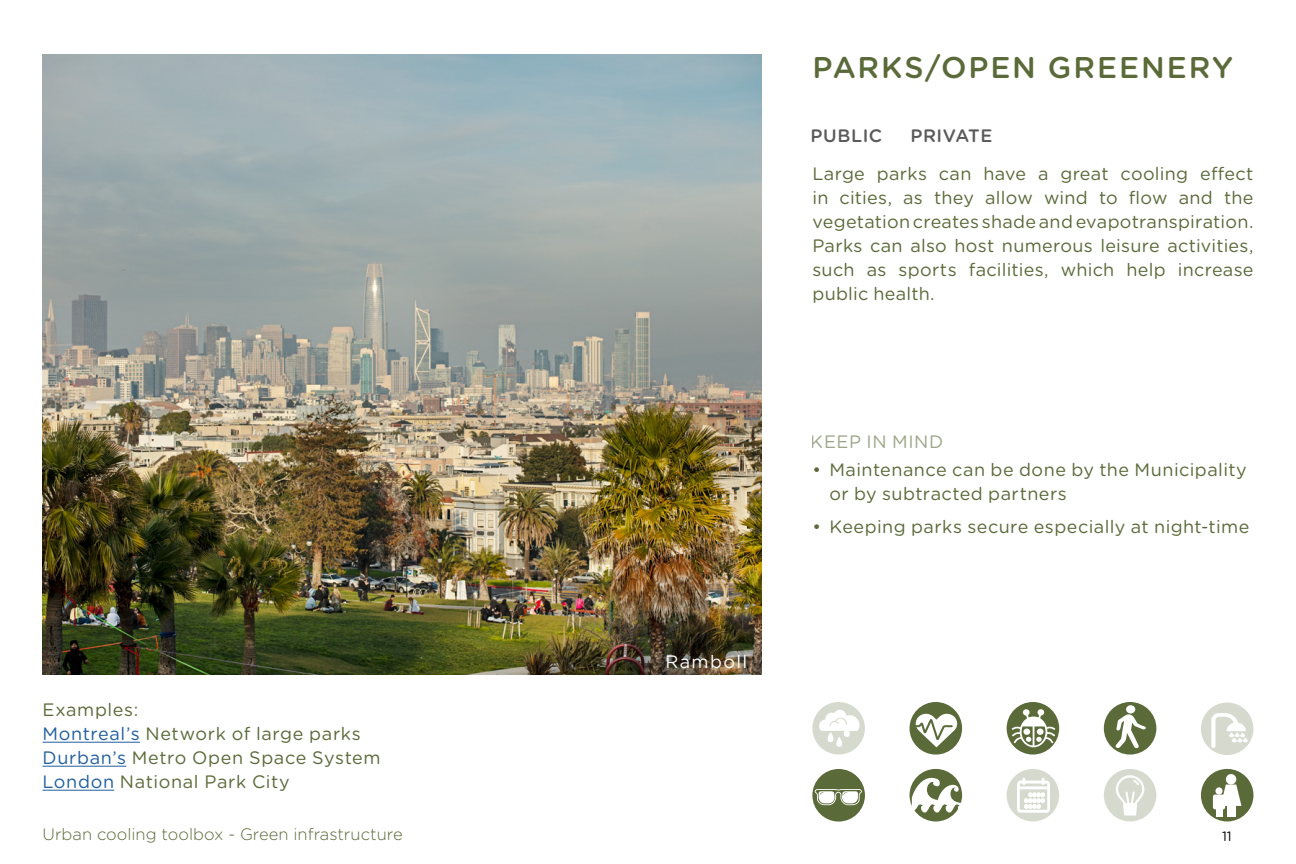
<style>
.page{position:relative;width:1296px;height:864px;background:#fff}
.page>*{position:absolute;margin:0;border:0;box-sizing:border-box;transform-origin:0 0}
.t1{font:500 30px "Gotham Rounded";letter-spacing:.06em;color:#5b6a39}
.t2{font:18px/24px "Gotham Rounded";letter-spacing:.025em;color:#5b6a39}
.t3{font:500 18px "Gotham Rounded";letter-spacing:.03em;color:#323031}
.t4{font:18px "Gotham Rounded";letter-spacing:.075em;color:#fff}
.t5{font:300 16.5px "Gotham Rounded";color:#5b6a39}
.t6{font:13.5px "Gotham Rounded";color:#000}
.s1{color:#215e9e}
</style>
<div class="page">
<hr style="left:43px;top:742px;width:97px;height:1px;background:#215e9e">
<hr style="left:43px;top:766px;width:83px;height:1px;background:#215e9e">
<hr style="left:43px;top:790px;width:71px;height:1px;background:#215e9e">
<img style="left:43px;top:54px;width:718px;height:621px">
<svg style="left:812px;top:702px;width:53px;height:53px"></svg>
<div style="left:910px;top:702px;width:52px;height:53px;background:#5b6a39;border-radius:50%"></div>
<div style="left:1007px;top:702px;width:52px;height:53px;background:#5b6a39;border-radius:50%"></div>
<div style="left:1104px;top:702px;width:52px;height:53px;background:#5b6a39;border-radius:50%"></div>
<div style="left:1201px;top:702px;width:52px;height:53px;background:#d6dace;border-radius:50%"></div>
<div style="left:812px;top:769px;width:53px;height:53px;background:#5b6a39;border-radius:50%"></div>
<div style="left:910px;top:769px;width:52px;height:52px;background:#5b6a39;border-radius:50%"></div>
<div style="left:1007px;top:769px;width:52px;height:52px;background:#d6dace;border-radius:50%"></div>
<div style="left:1104px;top:769px;width:52px;height:52px;background:#d6dace;border-radius:50%"></div>
<div style="left:1201px;top:769px;width:52px;height:52px;background:#5b6a39;border-radius:50%"></div>
<svg style="left:1012px;top:709px;width:43px;height:38px"></svg>
<svg style="left:912px;top:778px;width:49px;height:34px"></svg>
<svg style="left:1017px;top:778px;width:33px;height:35px"></svg>
<div style="left:1126px;top:705px;width:9px;height:8px;background:#fff;border-radius:50%"></div>
<svg style="left:1115px;top:714px;width:32px;height:35px"></svg>
<svg style="left:916px;top:714px;width:41px;height:33px"></svg>
<svg style="left:819px;top:710px;width:40px;height:37px"></svg>
<svg style="left:1211px;top:713px;width:37px;height:35px"></svg>
<svg style="left:815px;top:789px;width:47px;height:16px"></svg>
<svg style="left:1116px;top:775px;width:29px;height:41px"></svg>
<div style="left:1227px;top:801px;width:9px;height:15px;background:#fff"></div>
<div style="left:1226px;top:774px;width:10px;height:11px;background:#fff;border-radius:50%"></div>
<svg style="left:1221px;top:785px;width:20px;height:21px"></svg>
<div style="left:1216px;top:806px;width:6px;height:10px;background:#fff"></div>
<div style="left:1213px;top:795px;width:12px;height:14px;background:#fff;border-radius:2px"></div>
<div style="left:1215px;top:787px;width:8px;height:8px;background:#fff;border-radius:50%"></div>
<h1 class="t1" style="left:812px;top:46px;width:422px">PARKS/OPEN GREENERY</h1>
<p class="t3" style="left:811px;top:123px;width:73px">PUBLIC</p>
<p class="t3" style="left:910px;top:123px;width:84px">PRIVATE</p>
<p class="t2" style="left:812px;top:161px;width:443px;text-align:justify">Large parks can have a great cooling effect in cities, as they allow wind to flow and the vegetation creates shade and evapotranspiration.<br>Parks can also host numerous leisure activities, such as sports facilities, which help increase public health.</p>
<p class="t2" style="left:811px;top:429px;width:134px">KEEP IN MIND</p>
<p class="t2" style="left:43px;top:697px;width:340px">Examples:<br><span class="s1">Montreal’s</span> Network of large parks<br><span class="s1">Durban’s</span> Metro Open Space System<br><span class="s1">London</span> National Park City</p>
<p class="t4" style="left:665px;top:650px;width:83px">Ramboll</p>
<p class="t2" style="left:829px;top:457px;width:419px;text-indent:-17px">• Maintenance can be done by the Municipality or by subtracted partners</p>
<p class="t2" style="left:812px;top:514px;width:439px">• Keeping parks secure especially at night-time</p>
<p class="t5" style="left:43px;top:823px;width:362px">Urban cooling toolbox - Green infrastructure</p>
<p class="t6" style="left:1222px;top:827px;width:11px">11</p>
</div>
